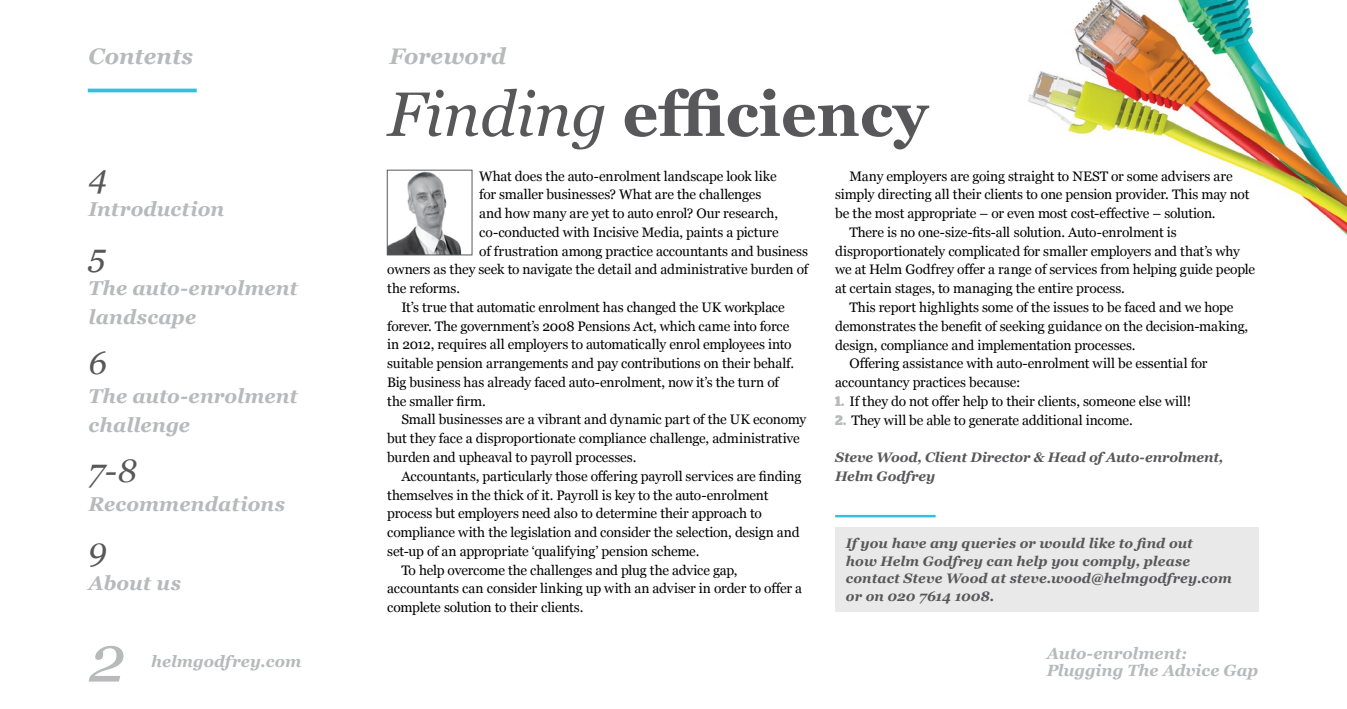
<style>
.page{position:relative;width:1347px;height:709px;background:#fff}
.page>*{position:absolute;margin:0;border:0;box-sizing:border-box;transform-origin:0 0}
.t1{font:italic 66.25px "Georgia";color:#b7b9ba}
.t2{font:700 62.5px "Georgia";color:#58585a}
.t3{font:italic 32.5px "Georgia";color:#58585a}
.t4{font:italic 700 22.5px "Georgia";color:#b7b9ba}
.t5{font:italic 700 20px/28.8px "Georgia";color:#b7b9ba}
.t6{font:italic 700 16.25px/16.2px "Georgia";color:#b7b9ba}
.t7{font:13.75px "Georgia";letter-spacing:-.01em;color:#000}
.t8{font:italic 700 13.75px/17.5px "Georgia";letter-spacing:.005em;color:#58585a}
.s1{font-weight:400;font-style:italic}
.s2{font-family:"Stag";font-weight:700;color:#b7b9ba}
</style>
<div class="page">
<img style="left:389px;top:172px;width:73px;height:81px">
<div style="left:387px;top:170px;width:85px;height:85px;border:1px solid #58585a"></div>
<img style="left:1028px;top:0;width:318px;height:235px">
<hr style="left:88px;top:89px;width:109px;height:3px;background:#00afd8">
<div style="left:835px;top:527px;width:423px;height:84px;background:#e9e9e9"></div>
<hr style="left:835px;top:515px;width:100px;height:2px;background:#00afd8">
<h3 class="t4" style="left:89px;top:39px;width:106px">Contents</h3>
<h3 class="t4" style="left:389px;top:39px;width:118px">Foreword</h3>
<h3 class="t3" style="left:89px;top:153px;width:20px">4</h3>
<h3 class="t5" style="left:89px;top:194px;width:137px">Introduction</h3>
<h3 class="t3" style="left:89px;top:232px;width:19px">5</h3>
<h3 class="t5" style="left:89px;top:273px;width:211px">The auto-enrolment landscape</h3>
<h3 class="t3" style="left:89px;top:339px;width:20px">6</h3>
<h3 class="t5" style="left:89px;top:381px;width:211px">The auto-enrolment challenge</h3>
<h3 class="t3" style="left:89px;top:447px;width:50px">7-8</h3>
<h3 class="t5" style="left:89px;top:488px;width:198px">Recommendations</h3>
<h3 class="t3" style="left:89px;top:526px;width:20px">9</h3>
<h3 class="t5" style="left:89px;top:567px;width:94px">About us</h3>
<h1 class="t1" style="left:89px;top:610px;width:39px">2</h1>
<p class="t6" style="left:151px;top:653px;width:152px">helmgodfrey.com</p>
<h2 class="t2" style="left:387px;top:67px;width:542px"><span class="s1">Finding</span> efficiency</h2>
<p class="t7" style="left:479px;top:166px;width:299px">What does the auto-enrolment landscape look like</p>
<p class="t7" style="left:479px;top:184px;width:283px">for smaller businesses? What are the challenges</p>
<p class="t7" style="left:479px;top:203px;width:300px">and how many are yet to auto enrol? Our research,</p>
<p class="t7" style="left:479px;top:222px;width:301px">co-conducted with Incisive Media, paints a picture</p>
<p class="t7" style="left:479px;top:241px;width:330px">of frustration among practice accountants and business</p>
<p class="t7" style="left:387px;top:259px;width:422px">owners as they seek to navigate the detail and administrative burden of</p>
<p class="t7" style="left:387px;top:278px;width:74px">the reforms.</p>
<p class="t7" style="left:401px;top:297px;width:385px">It’s true that automatic enrolment has changed the UK workplace</p>
<p class="t7" style="left:387px;top:316px;width:403px">forever. The government’s 2008 Pensions Act, which came into force</p>
<p class="t7" style="left:387px;top:334px;width:406px">in 2012, requires all employers to automatically enrol employees into</p>
<p class="t7" style="left:387px;top:353px;width:408px">suitable pension arrangements and pay contributions on their behalf.</p>
<p class="t7" style="left:387px;top:372px;width:393px">Big business has already faced auto-enrolment, now it’s the turn of</p>
<p class="t7" style="left:387px;top:391px;width:100px">the smaller firm.</p>
<p class="t7" style="left:401px;top:410px;width:406px">Small businesses are a vibrant and dynamic part of the UK economy</p>
<p class="t7" style="left:387px;top:428px;width:414px">but they face a disproportionate compliance challenge, administrative</p>
<p class="t7" style="left:387px;top:447px;width:251px">burden and upheaval to payroll processes.</p>
<p class="t7" style="left:401px;top:466px;width:401px">Accountants, particularly those offering payroll services are finding</p>
<p class="t7" style="left:387px;top:485px;width:383px">themselves in the thick of it. Payroll is key to the auto-enrolment</p>
<p class="t7" style="left:387px;top:503px;width:376px">process but employers need also to determine their approach to</p>
<p class="t7" style="left:387px;top:522px;width:414px">compliance with the legislation and consider the selection, design and</p>
<p class="t7" style="left:387px;top:541px;width:314px">set-up of an appropriate ‘qualifying’ pension scheme.</p>
<p class="t7" style="left:401px;top:560px;width:338px">To help overcome the challenges and plug the advice gap,</p>
<p class="t7" style="left:387px;top:578px;width:416px">accountants can consider linking up with an adviser in order to offer a</p>
<p class="t7" style="left:387px;top:597px;width:198px">complete solution to their clients.</p>
<p class="t7" style="left:849px;top:166px;width:385px">Many employers are going straight to NEST or some advisers are</p>
<p class="t7" style="left:835px;top:185px;width:416px">simply directing all their clients to one pension provider. This may not</p>
<p class="t7" style="left:835px;top:203px;width:382px">be the most appropriate – or even most cost-effective – solution.</p>
<p class="t7" style="left:849px;top:222px;width:329px">There is no one-size-fits-all solution. Auto-enrolment is</p>
<p class="t7" style="left:835px;top:241px;width:406px">disproportionately complicated for smaller employers and that’s why</p>
<p class="t7" style="left:835px;top:260px;width:421px">we at Helm Godfrey offer a range of services from helping guide people</p>
<p class="t7" style="left:835px;top:278px;width:291px">at certain stages, to managing the entire process.</p>
<p class="t7" style="left:849px;top:297px;width:386px">This report highlights some of the issues to be faced and we hope</p>
<p class="t7" style="left:835px;top:316px;width:414px">demonstrates the benefit of seeking guidance on the decision-making,</p>
<p class="t7" style="left:835px;top:335px;width:302px">design, compliance and implementation processes.</p>
<p class="t7" style="left:849px;top:353px;width:360px">Offering assistance with auto-enrolment will be essential for</p>
<p class="t7" style="left:835px;top:372px;width:187px">accountancy practices because:</p>
<p class="t7" style="left:835px;top:391px;width:357px"><span class="s2">1.</span> If they do not offer help to their clients, someone else will!</p>
<p class="t7" style="left:835px;top:410px;width:299px"><span class="s2">2.</span> They will be able to generate additional income.</p>
<p class="t8" style="left:835px;top:447px;width:389px;line-height:18.8px">Steve Wood, Client Director &amp; Head of Auto-enrolment,<br>Helm Godfrey</p>
<p class="t8" style="left:846px;top:534px;width:387px">If you have any queries or would like to find out<br>how Helm Godfrey can help you comply, please contact Steve Wood at steve.wood@helmgodfrey.com or on 020 7614 1008.</p>
<p class="t6" style="left:1046px;top:644px;width:213px">Auto-enrolment:<br>Plugging The Advice Gap</p>
</div>
